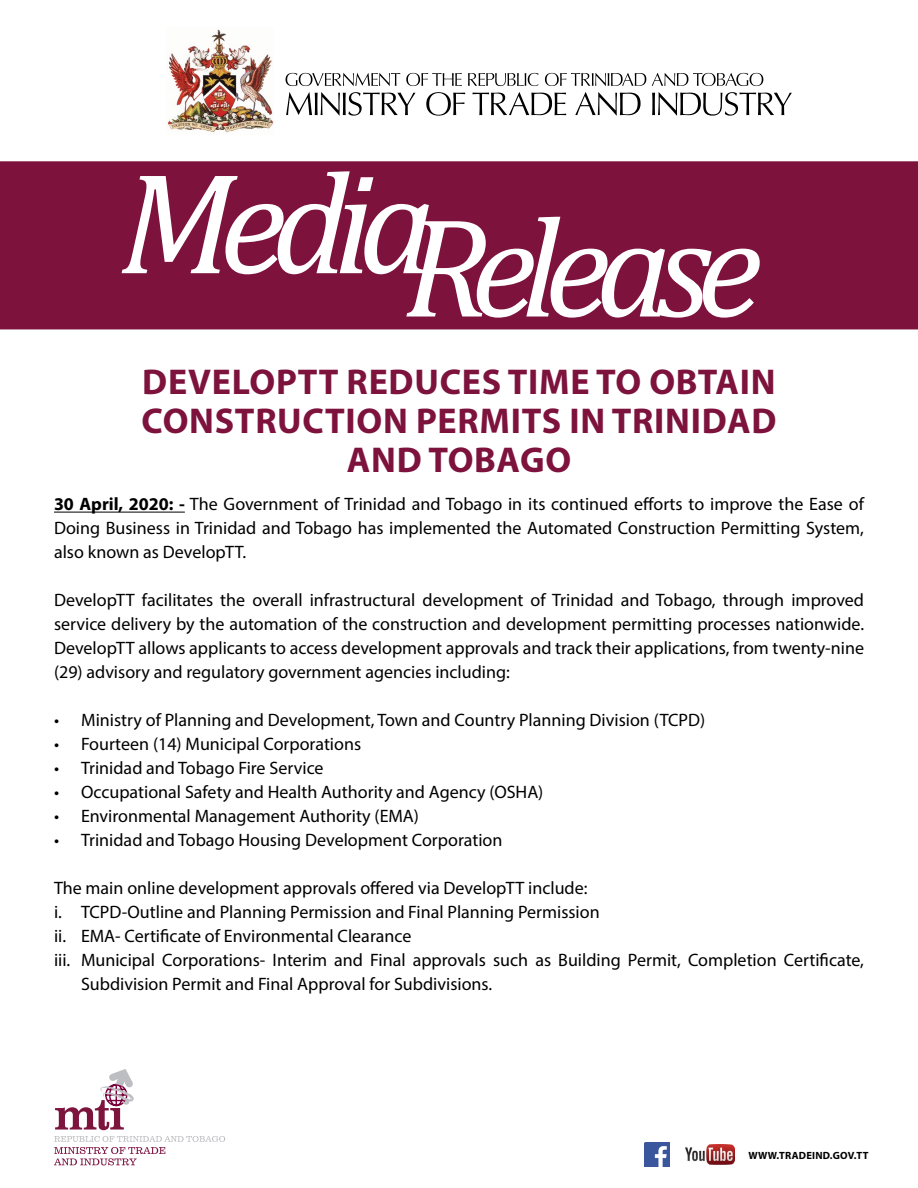
<style>
.page{position:relative;width:918px;height:1188px;background:#fff}
.page>*{position:absolute;margin:0;border:0;box-sizing:border-box;transform-origin:0 0}
.t1{font:italic 142.95px "Cambria";letter-spacing:-.1em;color:#fff}
.t2{font:700 36px/39px "Myriad Pro";letter-spacing:.02em;color:#7d123d;text-align:center}
.t3{font:18px/24px "Myriad Pro";color:#000;text-align:justify}
.t4{font:700 10.5px "Myriad Pro";letter-spacing:.02em;color:#000}
.s1{font-weight:700}
</style>
<div class="page">
<img style="left:645px;top:1142px;width:24px;height:25px">
<svg style="left:54px;top:1136px;width:171px;height:29px"></svg>
<svg style="left:55px;top:1069px;width:79px;height:61px"></svg>
<img style="left:686px;top:1145px;width:48px;height:19px">
<img style="left:167px;top:29px;width:107px;height:103px">
<svg style="left:286px;top:73px;width:477px;height:13px"></svg>
<svg style="left:286px;top:92px;width:506px;height:24px"></svg>
<hr style="left:54px;top:512px;width:131px;height:1px;background:#000">
<div style="left:0;top:161px;width:918px;height:169px;background:#7d123d"></div>
<h1 class="t1" style="left:119px;top:167px;width:645px"><sup>Media</sup>Release</h1>
<h2 class="t2" style="left:142px;top:361px;width:636px">DEVELOPTT REDUCES TIME TO OBTAIN<br>CONSTRUCTION PERMITS IN TRINIDAD<br>AND TOBAGO</h2>
<p class="t3" style="left:54px;top:492px;width:811px"><span class="s1">30 April, 2020: -</span> The Government of Trinidad and Tobago in its continued efforts to improve the Ease of Doing Business in Trinidad and Tobago has implemented the Automated Construction Permitting System, also known as DevelopTT.</p>
<p class="t3" style="left:54px;top:588px;width:812px">DevelopTT facilitates the overall infrastructural development of Trinidad and Tobago, through improved service delivery by the automation of the construction and development permitting processes nationwide.<br>DevelopTT allows applicants to access development approvals and track their applications, from twenty-nine (29) advisory and regulatory government agencies including:</p>
<p class="t3" style="left:54px;top:708px;width:653px">• Ministry of Planning and Development, Town and Country Planning Division (TCPD)</p>
<p class="t3" style="left:54px;top:732px;width:309px">• Fourteen (14) Municipal Corporations</p>
<p class="t3" style="left:54px;top:756px;width:271px">• Trinidad and Tobago Fire Service</p>
<p class="t3" style="left:54px;top:780px;width:491px">• Occupational Safety and Health Authority and Agency (OSHA)</p>
<p class="t3" style="left:54px;top:804px;width:366px">• Environmental Management Authority (EMA)</p>
<p class="t3" style="left:54px;top:828px;width:450px">• Trinidad and Tobago Housing Development Corporation</p>
<p class="t3" style="left:54px;top:876px;width:535px">The main online development approvals offered via DevelopTT include:</p>
<p class="t3" style="left:54px;top:900px;width:547px">i. TCPD-Outline and Planning Permission and Final Planning Permission</p>
<p class="t3" style="left:54px;top:924px;width:359px">ii. EMA- Certificate of Environmental Clearance</p>
<p class="t3" style="left:54px;top:948px;width:812px">iii. Municipal Corporations- Interim and Final approvals such as Building Permit, Completion Certificate,</p>
<p class="t3" style="left:81px;top:972px;width:413px">Subdivision Permit and Final Approval for Subdivisions.</p>
<p class="t4" style="left:749px;top:1149px;width:122px">WWW.TRADEIND.GOV.TT</p>
</div>
